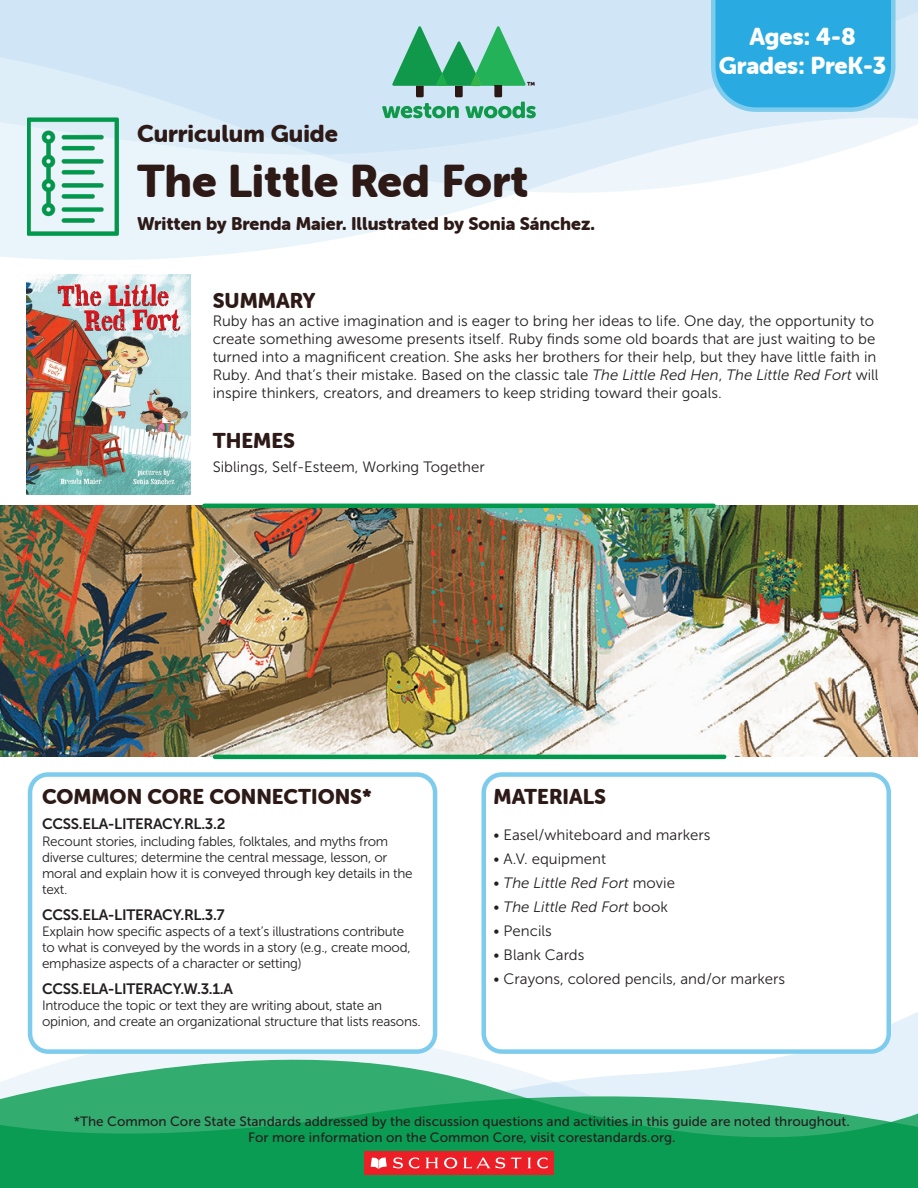
<style>
.page{position:relative;width:918px;height:1188px;background:#fff}
.page>*{position:absolute;margin:0;border:0;box-sizing:border-box;transform-origin:0 0}
.t1{font:45px "Museo Sans Rounded 900";color:#2d1a17}
.t2{font:24px "Museo Sans Rounded 900";letter-spacing:-.005em;color:#fff}
.t3{font:24px "Museo Sans Rounded 900";color:#2d1a17}
.t4{font:21px "Museo Sans Rounded 900";color:#2d1a17}
.t5{font:18px "Museo Sans Rounded 900";color:#2d1a17}
.t6{font:15px/18px "Museo Sans 300";color:#231f20}
.t7{font:15px "Museo Sans 700";letter-spacing:-.02em;color:#231f20}
.t8{font:italic 15px "Museo Sans 300";color:#231f20}
.t9{font:13.5px/16.2px "Museo Sans 300";letter-spacing:-.02em;color:#231f20}
.t10{font:13.5px "Museo Sans 500";color:#231f20}
.t11{font:8.55px "Museo Sans Rounded 900";color:#2b1714}
.s1{font-style:italic}
.s2{font-style:normal}
</style>
<div class="page">
<svg style="left:27px;top:1026px;width:891px;height:34px"></svg>
<svg style="left:0;top:1060px;width:918px;height:36px;background:#a7d9c7"></svg>
<svg style="left:0;top:1096px;width:918px;height:92px;background:#1ea360"></svg>
<div style="left:364px;top:1151px;width:190px;height:23px;background:#ec1f27"></div>
<svg style="left:371px;top:1157px;width:16px;height:12px"></svg>
<svg style="left:393px;top:1157px;width:45px;height:12px"></svg>
<svg style="left:511px;top:1157px;width:20px;height:11px"></svg>
<svg style="left:537px;top:1157px;width:11px;height:12px"></svg>
<svg style="left:444px;top:1158px;width:13px;height:10px"></svg>
<svg style="left:463px;top:1157px;width:42px;height:12px"></svg>
<svg style="left:0;top:155px;width:827px;height:105px;fill:#edf5fb"></svg>
<svg style="left:0;top:0;width:918px;height:155px;background:#d5e8f6"></svg>
<svg style="left:382px;top:26px;width:154px;height:92px;background:#84c6af"></svg>
<img style="left:27px;top:118px;width:92px;height:118px">
<svg style="left:709px;top:0;width:189px;height:114px;background:#3db2e4"></svg>
<img style="left:0;top:506px;width:918px;height:251px">
<hr style="left:215px;top:755px;width:509px;height:4px;background:#00984b">
<img style="left:27px;top:274px;width:163px;height:221px">
<div style="left:30px;top:775px;width:405px;height:277px;background:#fff;border-radius:18px"></div>
<div style="left:28px;top:772px;width:409px;height:282px;border:4px solid #7ecced;border-radius:18px"></div>
<div style="left:484px;top:775px;width:405px;height:277px;background:#fff;border-radius:18px"></div>
<div style="left:482px;top:772px;width:409px;height:282px;border:4px solid #7ecced;border-radius:18px"></div>
<hr style="left:204px;top:504px;width:510px;height:4px;background:#00984b">
<p class="t11" style="left:527px;top:80px;width:10px">™</p>
<p class="t3" style="left:137px;top:120px;width:202px">Curriculum Guide</p>
<p class="t1" style="left:137px;top:155px;width:393px">The Little Red Fort</p>
<p class="t5" style="left:137px;top:213px;width:459px">Written by Brenda Maier. Illustrated by Sonia Sánchez.</p>
<p class="t2" style="left:750px;top:23px;width:108px">Ages: 4-8</p>
<p class="t2" style="left:719px;top:52px;width:169px">Grades: PreK-3</p>
<p class="t4" style="left:213px;top:289px;width:104px">SUMMARY</p>
<p class="t6" style="left:213px;top:312px;width:667px">Ruby has an active imagination and is eager to bring her ideas to life. One day, the opportunity to create something awesome presents itself. Ruby finds some old boards that are just waiting to be turned into a magnificent creation. She asks her brothers for their help, but they have little faith in Ruby. And that’s their mistake. Based on the classic tale <span class="s1">The Little Red Hen</span>, <span class="s1">The Little Red Fort</span> will inspire thinkers, creators, and dreamers to keep striding toward their goals.</p>
<p class="t4" style="left:213px;top:429px;width:84px">THEMES</p>
<p class="t6" style="left:213px;top:458px;width:273px">Siblings, Self-Esteem, Working Together</p>
<p class="t4" style="left:42px;top:785px;width:331px">COMMON CORE CONNECTIONS*</p>
<p class="t7" style="left:42px;top:816px;width:185px">CCSS.ELA-LITERACY.RL.3.2</p>
<p class="t9" style="left:42px;top:833px;width:372px">Recount stories, including fables, folktales, and myths from diverse cultures; determine the central message, lesson, or moral and explain how it is conveyed through key details in the text.</p>
<p class="t7" style="left:42px;top:906px;width:184px">CCSS.ELA-LITERACY.RL.3.7</p>
<p class="t9" style="left:42px;top:923px;width:370px">Explain how specific aspects of a text’s illustrations contribute to what is conveyed by the words in a story (e.g., create mood, emphasize aspects of a character or setting)</p>
<p class="t7" style="left:42px;top:980px;width:192px">CCSS.ELA-LITERACY.W.3.1.A</p>
<p class="t9" style="left:42px;top:997px;width:380px">Introduce the topic or text they are writing about, state an opinion, and create an organizational structure that lists reasons.</p>
<p class="t4" style="left:494px;top:785px;width:114px">MATERIALS</p>
<p class="t6" style="left:494px;top:826px;width:218px">• Easel/whiteboard and markers</p>
<p class="t6" style="left:494px;top:850px;width:114px">• A.V. equipment</p>
<p class="t8" style="left:494px;top:875px;width:183px"><span class="s2">•</span> The Little Red Fort <span class="s2">movie</span></p>
<p class="t8" style="left:494px;top:899px;width:176px"><span class="s2">•</span> The Little Red Fort <span class="s2">book</span></p>
<p class="t6" style="left:494px;top:922px;width:60px">• Pencils</p>
<p class="t6" style="left:494px;top:946px;width:92px">• Blank Cards</p>
<p class="t6" style="left:494px;top:970px;width:293px">• Crayons, colored pencils, and/or markers</p>
<p class="t10" style="left:74px;top:1114px;width:777px">*The Common Core State Standards addressed by the discussion questions and activities in this guide are noted throughout.</p>
<p class="t10" style="left:248px;top:1130px;width:429px">For more information on the Common Core, visit corestandards.org.</p>
</div>
